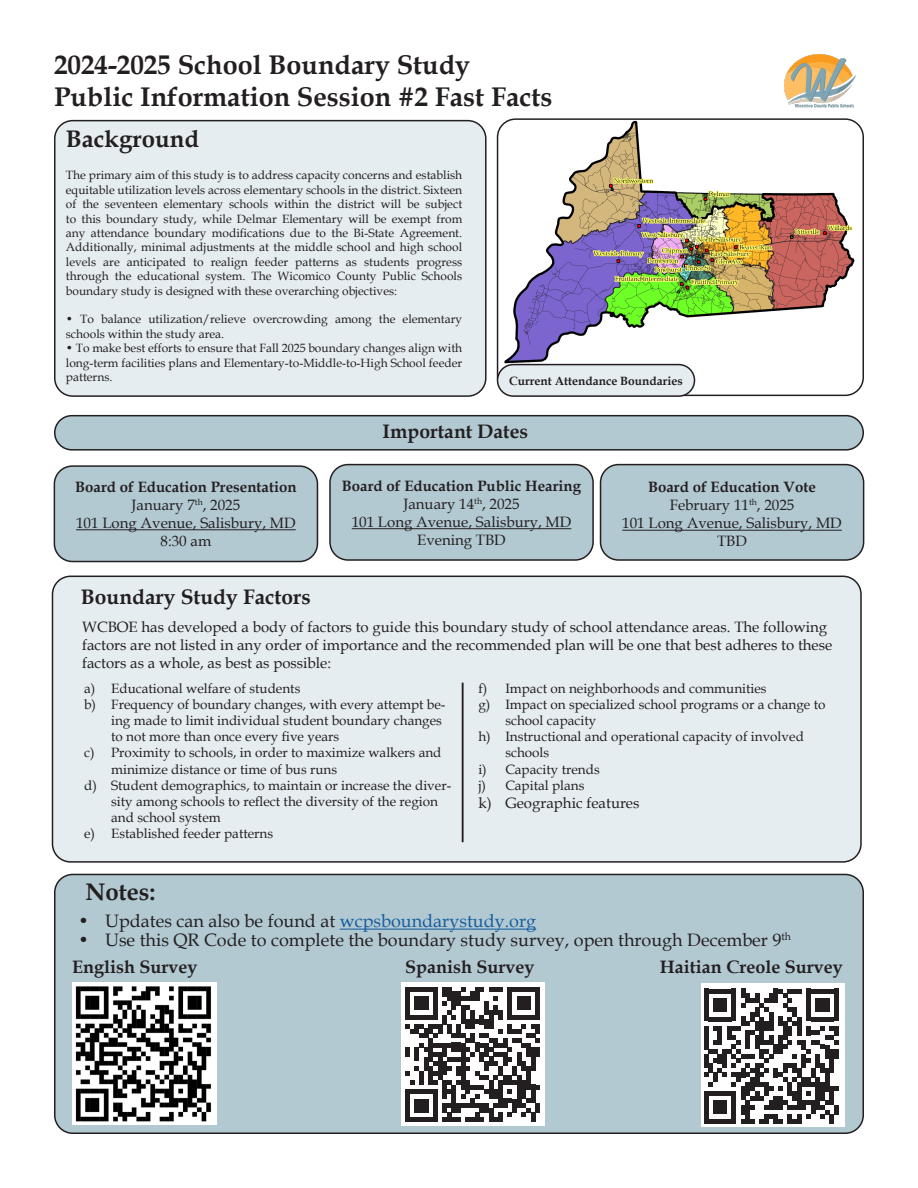
<style>
.page{position:relative;width:918px;height:1188px;background:#fff}
.page>*{position:absolute;margin:0;border:0;box-sizing:border-box;transform-origin:0 0}
.t1{font:700 27px/32.4px "Book Antiqua";color:#231f20}
.t2{font:700 24px "Book Antiqua";color:#231f20}
.t3{font:700 21px "Book Antiqua";color:#231f20}
.t4{font:700 19.5px "Book Antiqua";color:#231f20}
.t5{font:18px "Book Antiqua";color:#231f20}
.t6{font:700 18px "Book Antiqua";color:#231f20}
.t7{font:15px/18px "Book Antiqua";color:#231f20;text-align:center}
.t8{font:13.5px/16.2px "Book Antiqua";color:#231f20}
.t9{font:12px/14.4px "Book Antiqua";color:#231f20;text-align:justify}
.t10{font:700 12px "Book Antiqua";color:#231f20}
.s1{font-weight:700}
.s2{color:#175d9e}
</style>
<div class="page">
<img style="left:504px;top:121px;width:352px;height:274px">
<div style="left:497px;top:118px;width:367px;height:278px;border:2px solid #231f20;border-radius:18px"></div>
<div style="left:52px;top:576px;width:809px;height:286px;background:#e6edf0;border-radius:18px"></div>
<div style="left:52px;top:576px;width:810px;height:287px;border:2px solid #231f20;border-radius:18px"></div>
<img style="left:785px;top:54px;width:70px;height:54px">
<div style="left:54px;top:466px;width:263px;height:96px;background:#b3c9d2;border-radius:18px"></div>
<div style="left:54px;top:465px;width:264px;height:97px;border:2px solid #231f20;border-radius:18px"></div>
<div style="left:55px;top:416px;width:808px;height:34px;background:#b3c9d2;border-radius:17px"></div>
<div style="left:54px;top:415px;width:810px;height:36px;border:2px solid #231f20;border-radius:17px"></div>
<div style="left:601px;top:465px;width:263px;height:95px;background:#b3c9d2;border-radius:18px"></div>
<div style="left:600px;top:464px;width:264px;height:97px;border:2px solid #231f20;border-radius:18px"></div>
<hr style="left:76px;top:529px;width:220px;height:1px;background:#231f20">
<div style="left:55px;top:121px;width:431px;height:275px;background:#e6edf0;border-radius:18px"></div>
<div style="left:54px;top:120px;width:433px;height:277px;border:2px solid #231f20;border-radius:18px"></div>
<div style="left:55px;top:874px;width:808px;height:259px;background:#b3c9d2;border-radius:18px"></div>
<div style="left:54px;top:874px;width:810px;height:260px;border:2px solid #231f20;border-radius:18px"></div>
<hr style="left:340px;top:929px;width:196px;height:1px;background:#175d9e">
<div style="left:498px;top:365px;width:196px;height:31px;background:#e6edf0;border-radius:16px"></div>
<div style="left:497px;top:364px;width:198px;height:33px;border:2px solid #231f20;border-radius:16px"></div>
<hr style="left:462px;top:683px;width:1px;height:159px;background:#231f20">
<img style="left:73px;top:983px;width:143px;height:141px">
<div style="left:401px;top:983px;width:143px;height:143px;background:#fff"></div>
<svg style="left:405px;top:987px;width:135px;height:135px"></svg>
<div style="left:535px;top:1103px;width:5px;height:10px;background:#231f20"></div>
<div style="left:701px;top:983px;width:143px;height:143px;background:#fff"></div>
<svg style="left:704px;top:989px;width:135px;height:135px"></svg>
<div style="left:834px;top:1105px;width:5px;height:9px;background:#231f20"></div>
<div style="left:330px;top:465px;width:263px;height:95px;background:#b3c9d2;border-radius:18px"></div>
<div style="left:329px;top:464px;width:265px;height:97px;border:2px solid #231f20;border-radius:18px"></div>
<hr style="left:622px;top:530px;width:220px;height:1px;background:#231f20">
<hr style="left:352px;top:528px;width:219px;height:1px;background:#231f20">
<p class="t1" style="left:54px;top:48px;width:500px">2024-2025 School Boundary Study<br>Public Information Session #2 Fast Facts</p>
<p class="t2" style="left:66px;top:122px;width:135px">Background</p>
<p class="t9" style="left:66px;top:168px;width:398px">The primary aim of this study is to address capacity concerns and establish equitable utilization levels across elementary schools in the district. Sixteen of the seventeen elementary schools within the district will be subject to this boundary study, while Delmar Elementary will be exempt from any attendance boundary modifications due to the Bi-State Agreement.<br>Additionally, minimal adjustments at the middle school and high school levels are anticipated to realign feeder patterns as students progress through the educational system. The Wicomico County Public Schools boundary study is designed with these overarching objectives:</p>
<p class="t9" style="left:66px;top:312px;width:398px">• To balance utilization/relieve overcrowding among the elementary schools within the study area.</p>
<p class="t9" style="left:66px;top:341px;width:398px">• To make best efforts to ensure that Fall 2025 boundary changes align with long-term facilities plans and Elementary-to-Middle-to-High School feeder patterns.</p>
<p class="t10" style="left:509px;top:372px;width:175px">Current Attendance Boundaries</p>
<p class="t7" style="left:75px;top:477px;width:223px"><span class="s1">Board of Education Presentation<br></span>January 7<sup>th</sup>, 2025<br>101 Long Avenue, Salisbury, MD<br>8:30 am</p>
<p class="t4" style="left:383px;top:418px;width:147px">Important Dates</p>
<p class="t7" style="left:342px;top:476px;width:241px"><span class="s1">Board of Education Public Hearing<br></span>January 14<sup>th</sup>, 2025<br>101 Long Avenue, Salisbury, MD<br>Evening TBD</p>
<p class="t7" style="left:622px;top:478px;width:221px"><span class="s1">Board of Education Vote<br></span>February 11<sup>th</sup>, 2025<br>101 Long Avenue, Salisbury, MD<br>TBD</p>
<p class="t3" style="left:81px;top:582px;width:231px">Boundary Study Factors</p>
<p class="t7" style="left:82px;top:617px;width:752px;text-align:left">WCBOE has developed a body of factors to guide this boundary study of school attendance areas. The following factors are not listed in any order of importance and the recommended plan will be one that best adheres to these factors as a whole, as best as possible:</p>
<p class="t8" style="left:84px;top:680px;width:218px">a) Educational welfare of students</p>
<p class="t8" style="left:111px;top:696px;width:336px;text-indent:-27px">b) Frequency of boundary changes, with every attempt be&shy;ing made to limit individual student boundary changes to not more than once every five years</p>
<p class="t8" style="left:111px;top:744px;width:332px;text-indent:-27px">c) Proximity to schools, in order to maximize walkers and minimize distance or time of bus runs</p>
<p class="t8" style="left:111px;top:777px;width:342px;text-indent:-27px">d) Student demographics, to maintain or increase the diver&shy;sity among schools to reflect the diversity of the region and school system</p>
<p class="t8" style="left:84px;top:825px;width:191px">e) Established feeder patterns</p>
<p class="t8" style="left:478px;top:680px;width:290px">f) Impact on neighborhoods and communities</p>
<p class="t8" style="left:505px;top:696px;width:322px;text-indent:-27px">g) Impact on specialized school programs or a change to school capacity</p>
<p class="t8" style="left:505px;top:728px;width:300px;text-indent:-27px">h) Instructional and operational capacity of involved schools</p>
<p class="t8" style="left:478px;top:761px;width:123px">i) Capacity trends</p>
<p class="t8" style="left:478px;top:777px;width:108px">j) Capital plans</p>
<p class="t7" style="left:478px;top:793px;width:163px">k) Geographic features</p>
<p class="t2" style="left:86px;top:875px;width:71px">Notes:</p>
<p class="t5" style="left:78px;top:908px;width:460px">• Updates can also be found at <span class="s2">wcpsboundarystudy.org</span></p>
<p class="t5" style="left:78px;top:928px;width:715px">• Use this QR Code to complete the boundary study survey, open through December 9<sup>th</sup></p>
<p class="t6" style="left:72px;top:955px;width:127px">English Survey</p>
<p class="t6" style="left:405px;top:955px;width:131px">Spanish Survey</p>
<p class="t6" style="left:660px;top:955px;width:184px">Haitian Creole Survey</p>
</div>
